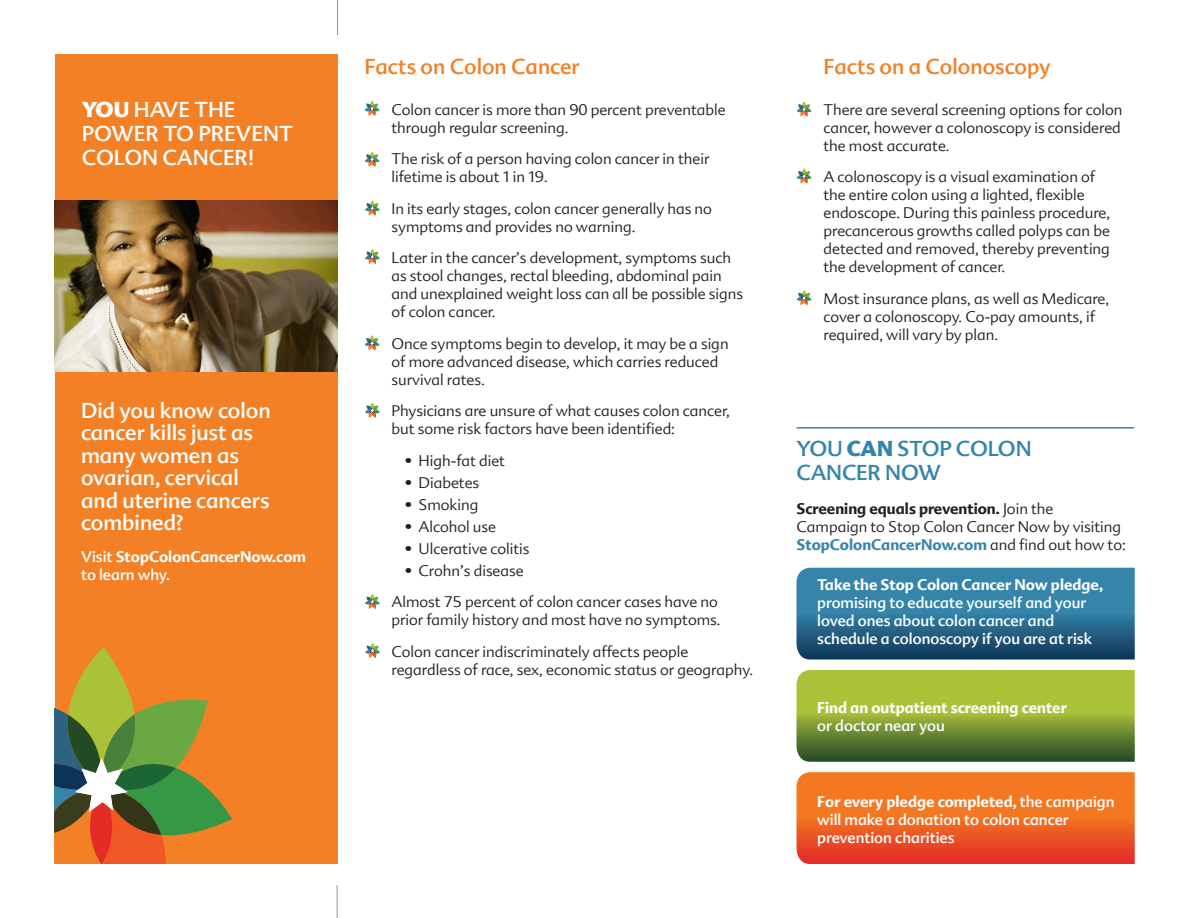
<style>
.page{position:relative;width:1188px;height:918px;background:#fff}
.page>*{position:absolute;margin:0;border:0;box-sizing:border-box;transform-origin:0 0}
.t1{font:21px/22.5px "Advert";color:#fff}
.t2{font:21px "Advert";color:#f48026}
.t3{font:21px/24px "Advert";letter-spacing:-.01em;color:#3584a9}
.t4{font:300 15px/18px "Advert";color:#231f20}
.t5{font:15px/18px "Advert";color:#fff}
.t6{font:700 15px/18px "Advert";color:#fff}
.s1{font-weight:900}
.s2{font-weight:400}
.s3{font-weight:700}
.s4{font-weight:700;color:#3584a9}
</style>
<div class="page">
<div style="left:55px;top:54px;width:283px;height:810px;background:#f48026"></div>
<img style="left:55px;top:200px;width:283px;height:171px">
<svg style="left:364px;top:101px;width:16px;height:15px"></svg>
<svg style="left:364px;top:151px;width:16px;height:16px"></svg>
<svg style="left:365px;top:200px;width:15px;height:16px"></svg>
<svg style="left:365px;top:249px;width:15px;height:15px"></svg>
<svg style="left:364px;top:335px;width:16px;height:15px"></svg>
<svg style="left:365px;top:402px;width:15px;height:16px"></svg>
<svg style="left:365px;top:594px;width:15px;height:15px"></svg>
<svg style="left:365px;top:643px;width:15px;height:15px"></svg>
<svg style="left:796px;top:168px;width:16px;height:15px"></svg>
<svg style="left:796px;top:101px;width:16px;height:16px"></svg>
<svg style="left:796px;top:290px;width:16px;height:15px"></svg>
<hr style="left:797px;top:427px;width:337px;height:2px;background:#3584a9">
<svg style="left:796px;top:568px;width:339px;height:92px;background:#2c7093"></svg>
<svg style="left:796px;top:670px;width:339px;height:92px;background:#85a035"></svg>
<svg style="left:796px;top:772px;width:339px;height:92px;background:#ef6324"></svg>
<svg style="left:55px;top:647px;width:177px;height:217px"></svg>
<hr style="left:337px;top:0;width:1px;height:35px;background:#939598">
<hr style="left:337px;top:885px;width:1px;height:33px;background:#939598">
<p class="t1" style="left:82px;top:97px;width:212px;line-height:24px"><span class="s1">YOU</span> HAVE THE<br>POWER TO PREVENT<br>COLON CANCER!</p>
<p class="t1" style="left:81px;top:399px;width:191px">Did you know colon cancer kills just as many women as ovarian, cervical and uterine cancers combined?</p>
<p class="t6" style="left:81px;top:547px;width:227px"><span class="s2">Visit</span> StopColonCancerNow.com <span class="s2">to learn why.</span></p>
<p class="t2" style="left:364px;top:53px;width:217px">Facts on Colon Cancer</p>
<p class="t4" style="left:392px;top:100px;width:336px">Colon cancer is more than 90 percent preventable through regular screening.</p>
<p class="t4" style="left:392px;top:150px;width:319px">The risk of a person having colon cancer in their lifetime is about 1 in 19.</p>
<p class="t4" style="left:392px;top:199px;width:322px">In its early stages, colon cancer generally has no symptoms and provides no warning.</p>
<p class="t4" style="left:392px;top:249px;width:353px">Later in the cancer’s development, symptoms such as stool changes, rectal bleeding, abdominal pain and unexplained weight loss can all be possible signs of colon cancer.</p>
<p class="t4" style="left:392px;top:334px;width:339px">Once symptoms begin to develop, it may be a sign of more advanced disease, which carries reduced survival rates.</p>
<p class="t4" style="left:392px;top:402px;width:340px">Physicians are unsure of what causes colon cancer, but some risk factors have been identified:</p>
<p class="t4" style="left:405px;top:451px;width:102px">• High-fat diet</p>
<p class="t4" style="left:405px;top:473px;width:76px">• Diabetes</p>
<p class="t4" style="left:405px;top:495px;width:75px">• Smoking</p>
<p class="t4" style="left:405px;top:517px;width:93px">• Alcohol use</p>
<p class="t4" style="left:405px;top:540px;width:126px">• Ulcerative colitis</p>
<p class="t4" style="left:405px;top:562px;width:120px">• Crohn’s disease</p>
<p class="t4" style="left:392px;top:593px;width:331px">Almost 75 percent of colon cancer cases have no prior family history and most have no symptoms.</p>
<p class="t4" style="left:392px;top:643px;width:363px">Colon cancer indiscriminately affects people regardless of race, sex, economic status or geography.</p>
<p class="t2" style="left:824px;top:53px;width:229px">Facts on a Colonoscopy</p>
<p class="t4" style="left:824px;top:100px;width:301px;text-align:justify">There are several screening options for colon cancer, however a colonoscopy is considered the most accurate.</p>
<p class="t4" style="left:824px;top:168px;width:288px">A colonoscopy is a visual examination of the entire colon using a lighted, flexible endoscope. During this painless procedure, precancerous growths called polyps can be detected and removed, thereby preventing the development of cancer.</p>
<p class="t4" style="left:824px;top:289px;width:287px">Most insurance plans, as well as Medicare, cover a colonoscopy. Co-pay amounts, if required, will vary by plan.</p>
<p class="t3" style="left:797px;top:436px;width:237px">YOU <span class="s1">CAN</span> STOP COLON<br>CANCER NOW</p>
<p class="t4" style="left:797px;top:499px;width:331px"><span class="s3">Screening equals prevention.</span> Join the<br>Campaign to Stop Colon Cancer Now by visiting<br><span class="s4">StopColonCancerNow.com</span> and find out how to:</p>
<p class="t5" style="left:817px;top:576px;width:287px"><span class="s3">Take the Stop Colon Cancer Now pledge, </span>promising to educate yourself and your loved ones about colon cancer and schedule a colonoscopy if you are at risk</p>
<p class="t6" style="left:817px;top:699px;width:251px">Find an outpatient screening center <span class="s2">or doctor near you</span></p>
<p class="t5" style="left:817px;top:793px;width:299px"><span class="s3">For every pledge completed,</span> the campaign will make a donation to colon cancer prevention charities</p>
</div>
